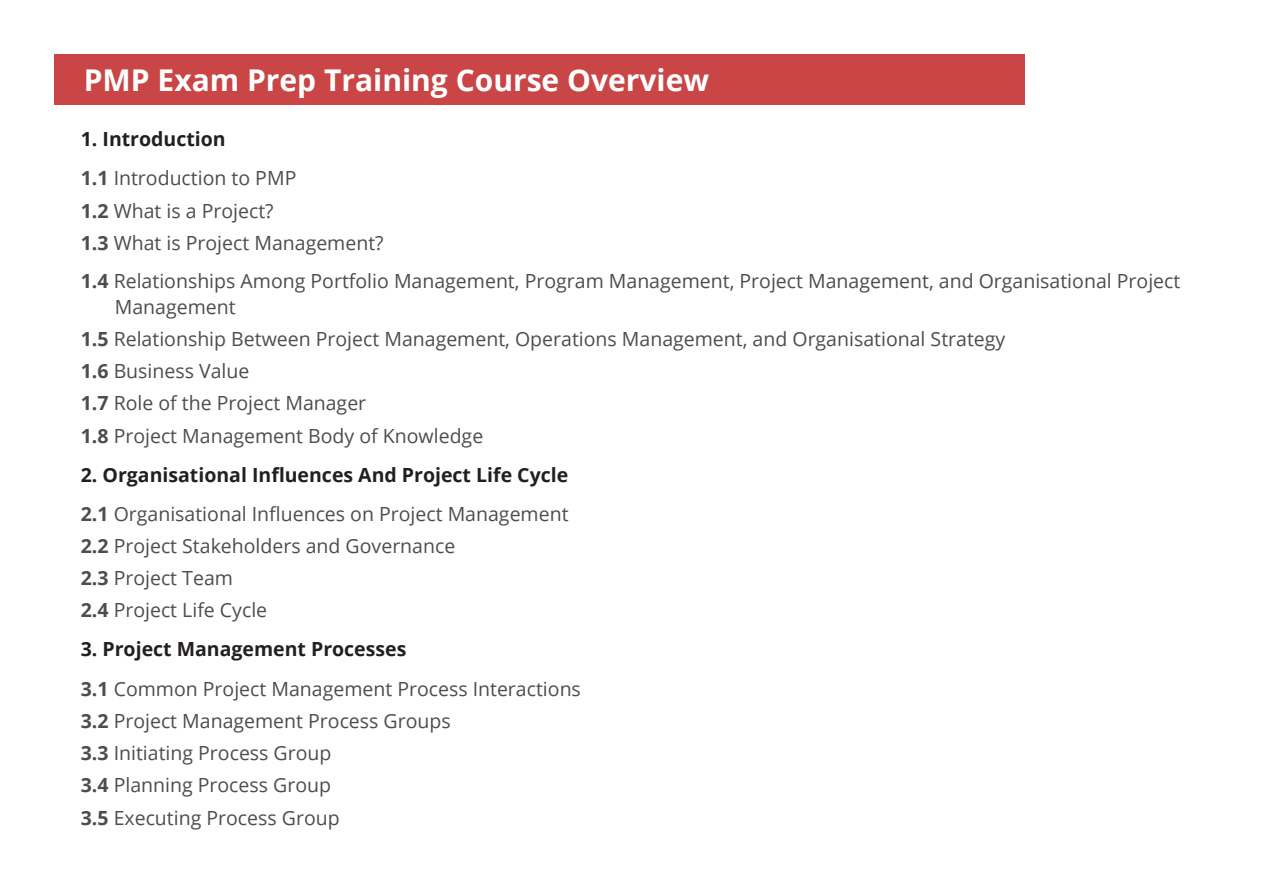
<style>
.page{position:relative;width:1263px;height:893px;background:#fff}
.page>*{position:absolute;margin:0;border:0;box-sizing:border-box;transform-origin:0 0}
.t1{font:700 30px "Open Sans";color:#fff}
.t2{font:19.5px/25.5px "Open Sans";color:#4d4d4d}
.t3{font:700 19.5px "Open Sans";color:#231f20}
.s1{font-weight:700}
</style>
<div class="page">
<div style="left:54px;top:54px;width:970px;height:51px;background:#c94546"></div>
<p class="t1" style="left:84px;top:59px;width:627px">PMP Exam Prep Training Course Overview</p>
<p class="t3" style="left:81px;top:126px;width:146px">1. Introduction</p>
<p class="t2" style="left:81px;top:165px;width:217px"><span class="s1">1.1</span> Introduction to PMP</p>
<p class="t2" style="left:81px;top:197px;width:194px"><span class="s1">1.2</span> What is a Project?</p>
<p class="t2" style="left:81px;top:230px;width:304px"><span class="s1">1.3</span> What is Project Management?</p>
<p class="t2" style="left:115px;top:268px;width:1067px;text-indent:-34px"><span class="s1">1.4</span> Relationships Among Portfolio Management, Program Management, Project Management, and Organisational Project<br>Management</p>
<p class="t2" style="left:81px;top:326px;width:926px"><span class="s1">1.5</span> Relationship Between Project Management, Operations Management, and Organisational Strategy</p>
<p class="t2" style="left:81px;top:358px;width:170px"><span class="s1">1.6</span> Business Value</p>
<p class="t2" style="left:81px;top:390px;width:287px"><span class="s1">1.7</span> Role of the Project Manager</p>
<p class="t2" style="left:81px;top:422px;width:404px"><span class="s1">1.8</span> Project Management Body of Knowledge</p>
<p class="t3" style="left:81px;top:461px;width:489px">2. Organisational Influences And Project Life Cycle</p>
<p class="t2" style="left:81px;top:500px;width:489px"><span class="s1">2.1</span> Organisational Influences on Project Management</p>
<p class="t2" style="left:81px;top:533px;width:376px"><span class="s1">2.2</span> Project Stakeholders and Governance</p>
<p class="t2" style="left:81px;top:565px;width:154px"><span class="s1">2.3</span> Project Team</p>
<p class="t2" style="left:81px;top:597px;width:188px"><span class="s1">2.4</span> Project Life Cycle</p>
<p class="t3" style="left:81px;top:636px;width:327px">3. Project Management Processes</p>
<p class="t2" style="left:81px;top:675px;width:502px"><span class="s1">3.1</span> Common Project Management Process Interactions</p>
<p class="t2" style="left:81px;top:707px;width:371px"><span class="s1">3.2</span> Project Management Process Groups</p>
<p class="t2" style="left:81px;top:740px;width:252px"><span class="s1">3.3</span> Initiating Process Group</p>
<p class="t2" style="left:81px;top:772px;width:252px"><span class="s1">3.4</span> Planning Process Group</p>
<p class="t2" style="left:81px;top:804px;width:260px"><span class="s1">3.5</span> Executing Process Group</p>
</div>
